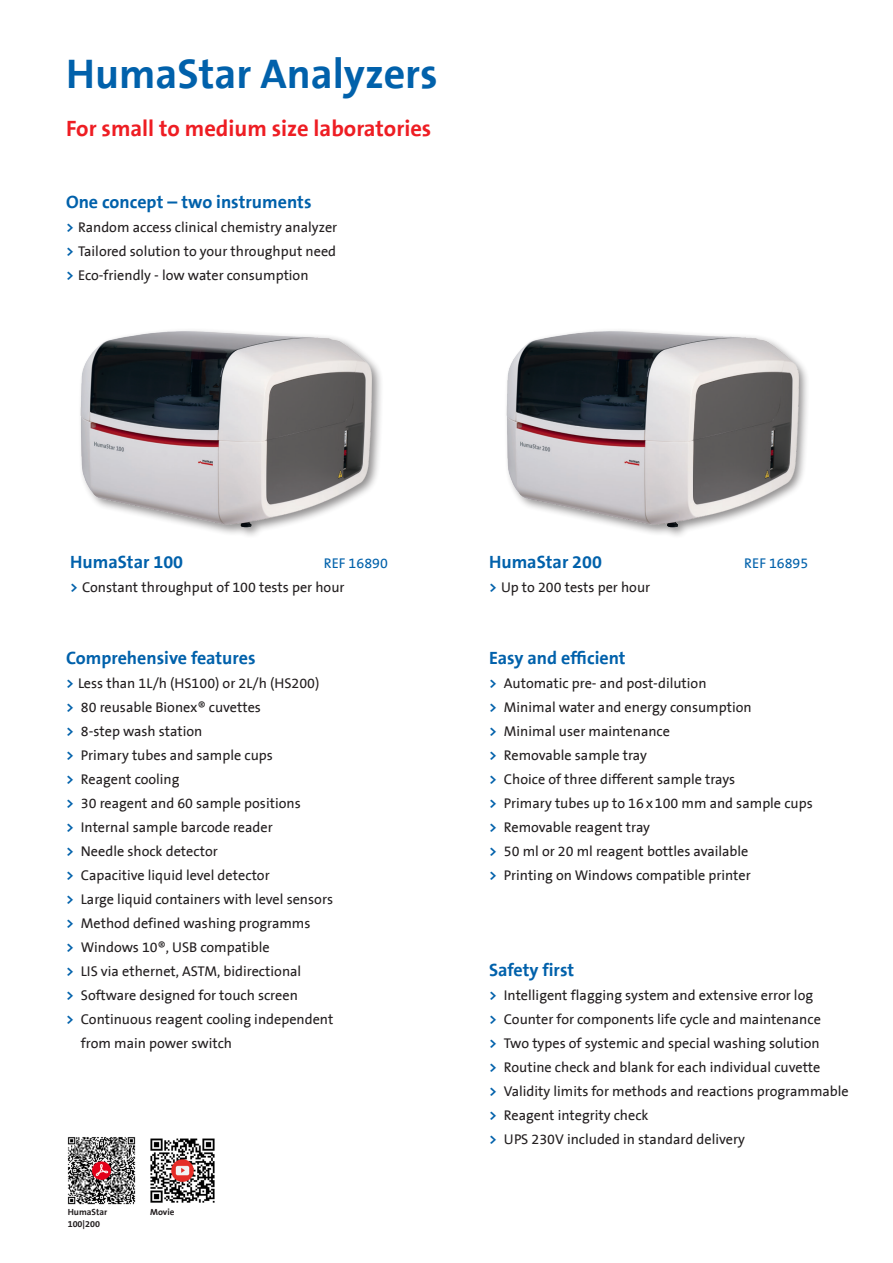
<style>
.page{position:relative;width:893px;height:1263px;background:#fff}
.page>*{position:absolute;margin:0;border:0;box-sizing:border-box;transform-origin:0 0}
.t1{font:700 42px "The Sans B7";color:#0161ab}
.t2{font:700 22.5px "The Sans B7";color:#ee1d23}
.t3{font:700 18px "The Sans B7";color:#0161ab}
.t4{font:14.25px/24px "The Sans B5 Plain";color:#231f20}
.t5{font:14.25px "The Sans B5 Plain";color:#0161ab}
.Human_Katalog___Text{font:700 9px/12px "The Sans B7";color:#231f20}
.s1{font-family:"The Sans B7";font-weight:700;color:#0161ab}
</style>
<div class="page">
<img style="left:506px;top:330px;width:301px;height:202px">
<img style="left:80px;top:330px;width:301px;height:202px">
<img style="left:67px;top:1137px;width:69px;height:68px">
<img style="left:150px;top:1138px;width:65px;height:65px">
<p class="t1" style="left:66px;top:52px;width:373px">HumaStar Analyzers</p>
<p class="t2" style="left:66px;top:117px;width:367px">For small to medium size laboratories</p>
<p class="t3" style="left:66px;top:193px;width:247px">One concept – two instruments</p>
<p class="t4" style="left:66px;top:216px;width:273px"><span class="s1">&gt;</span> Random access clinical chemistry analyzer</p>
<p class="t4" style="left:66px;top:240px;width:272px"><span class="s1">&gt;</span> Tailored solution to your throughput need</p>
<p class="t4" style="left:66px;top:264px;width:244px"><span class="s1">&gt;</span> Eco-friendly - low water consumption</p>
<p class="t3" style="left:70px;top:553px;width:114px">HumaStar 100</p>
<p class="t5" style="left:324px;top:556px;width:66px">REF 16890</p>
<p class="t4" style="left:70px;top:576px;width:276px"><span class="s1">&gt;</span> Constant throughput of 100 tests per hour</p>
<p class="t3" style="left:66px;top:649px;width:191px">Comprehensive features</p>
<p class="t4" style="left:66px;top:672px;width:255px"><span class="s1">&gt;</span> Less than 1L/h (HS100) or 2L/h (HS200)</p>
<p class="t4" style="left:66px;top:696px;width:196px"><span class="s1">&gt;</span> 80 reusable Bionex® cuvettes</p>
<p class="t4" style="left:66px;top:720px;width:138px"><span class="s1">&gt;</span> 8-step wash station</p>
<p class="t4" style="left:66px;top:744px;width:208px"><span class="s1">&gt;</span> Primary tubes and sample cups</p>
<p class="t4" style="left:66px;top:768px;width:115px"><span class="s1">&gt;</span> Reagent cooling</p>
<p class="t4" style="left:66px;top:792px;width:236px"><span class="s1">&gt;</span> 30 reagent and 60 sample positions</p>
<p class="t4" style="left:66px;top:816px;width:208px"><span class="s1">&gt;</span> Internal sample barcode reader</p>
<p class="t4" style="left:66px;top:840px;width:153px"><span class="s1">&gt;</span> Needle shock detector</p>
<p class="t4" style="left:66px;top:864px;width:205px"><span class="s1">&gt;</span> Capacitive liquid level detector</p>
<p class="t4" style="left:66px;top:888px;width:269px"><span class="s1">&gt;</span> Large liquid containers with level sensors</p>
<p class="t4" style="left:66px;top:912px;width:246px"><span class="s1">&gt;</span> Method defined washing programms</p>
<p class="t4" style="left:66px;top:936px;width:205px"><span class="s1">&gt;</span> Windows 10®, USB compatible</p>
<p class="t4" style="left:66px;top:960px;width:237px"><span class="s1">&gt;</span> LIS via ethernet, ASTM, bidirectional</p>
<p class="t4" style="left:66px;top:984px;width:233px"><span class="s1">&gt;</span> Software designed for touch screen</p>
<p class="t4" style="left:81px;top:1008px;width:254px;text-indent:-15px"><span class="s1">&gt;</span> Continuous reagent cooling independent from main power switch</p>
<p class="Human_Katalog___Text" style="left:68px;top:1206px;width:41px">HumaStar<br>100|200</p>
<p class="Human_Katalog___Text" style="left:150px;top:1206px;width:26px">Movie</p>
<p class="t3" style="left:489px;top:553px;width:114px">HumaStar 200</p>
<p class="t5" style="left:744px;top:556px;width:66px">REF 16895</p>
<p class="t4" style="left:489px;top:576px;width:163px"><span class="s1">&gt;</span> Up to 200 tests per hour</p>
<p class="t3" style="left:489px;top:649px;width:138px">Easy and efficient</p>
<p class="t4" style="left:489px;top:672px;width:219px"><span class="s1">&gt;</span> Automatic pre- and post-dilution</p>
<p class="t4" style="left:489px;top:696px;width:264px"><span class="s1">&gt;</span> Minimal water and energy consumption</p>
<p class="t4" style="left:489px;top:720px;width:183px"><span class="s1">&gt;</span> Minimal user maintenance</p>
<p class="t4" style="left:489px;top:744px;width:159px"><span class="s1">&gt;</span> Removable sample tray</p>
<p class="t4" style="left:489px;top:768px;width:248px"><span class="s1">&gt;</span> Choice of three different sample trays</p>
<p class="t4" style="left:489px;top:792px;width:325px"><span class="s1">&gt;</span> Primary tubes up to 16x100 mm and sample cups</p>
<p class="t4" style="left:489px;top:816px;width:163px"><span class="s1">&gt;</span> Removable reagent tray</p>
<p class="t4" style="left:489px;top:840px;width:261px"><span class="s1">&gt;</span> 50 ml or 20 ml reagent bottles available</p>
<p class="t4" style="left:489px;top:864px;width:263px"><span class="s1">&gt;</span> Printing on Windows compatible printer</p>
<p class="t3" style="left:489px;top:961px;width:87px">Safety first</p>
<p class="t4" style="left:489px;top:984px;width:326px"><span class="s1">&gt;</span> Intelligent flagging system and extensive error log</p>
<p class="t4" style="left:489px;top:1008px;width:333px"><span class="s1">&gt;</span> Counter for components life cycle and maintenance</p>
<p class="t4" style="left:489px;top:1032px;width:332px"><span class="s1">&gt;</span> Two types of systemic and special washing solution</p>
<p class="t4" style="left:489px;top:1056px;width:333px"><span class="s1">&gt;</span> Routine check and blank for each individual cuvette</p>
<p class="t4" style="left:489px;top:1080px;width:361px"><span class="s1">&gt;</span> Validity limits for methods and reactions programmable</p>
<p class="t4" style="left:489px;top:1104px;width:161px"><span class="s1">&gt;</span> Reagent integrity check</p>
<p class="t4" style="left:489px;top:1128px;width:257px"><span class="s1">&gt;</span> UPS 230V included in standard delivery</p>
</div>
